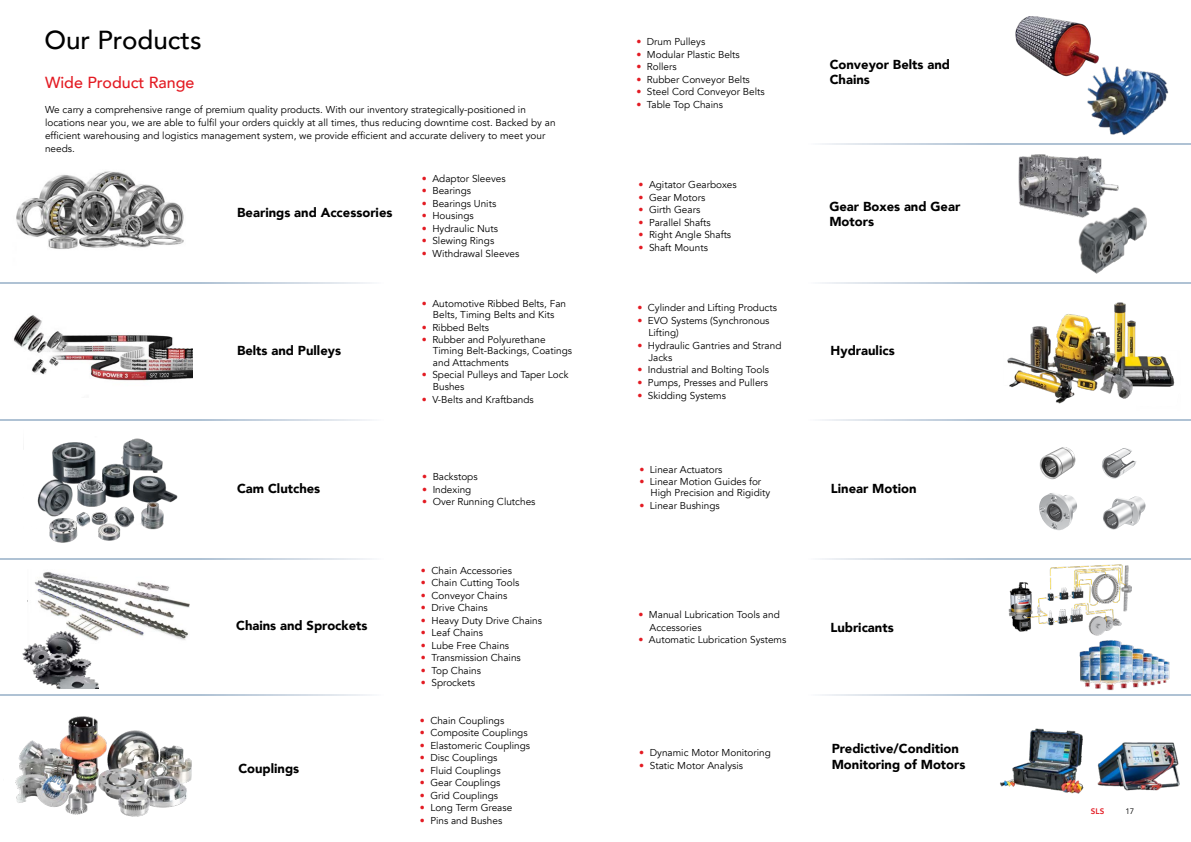
<style>
.page{position:relative;width:1191px;height:842px;background:#fff}
.page>*{position:absolute;margin:0;border:0;box-sizing:border-box;transform-origin:0 0}
.t1{font:500 26px "Avenir";color:#000}
.t2{font:500 16px "Avenir";color:#e31b23}
.t3{font:900 13px/15.6px "Avenir";color:#000}
.t4{font:10px/11px "Avenir";color:#000}
.t5{font:800 8px "Avenir";color:#e31b23}
.t6{font:8px "Avenir";color:#000}
.s1{color:#e31b23}
</style>
<div class="page">
<img style="left:13px;top:315px;width:179px;height:66px">
<img style="left:37px;top:438px;width:141px;height:105px">
<img style="left:15px;top:716px;width:177px;height:101px">
<img style="left:16px;top:171px;width:168px;height:78px">
<img style="left:34px;top:572px;width:155px;height:68px">
<img style="left:22px;top:630px;width:76px;height:59px">
<img style="left:1018px;top:154px;width:101px;height:56px">
<img style="left:1044px;top:207px;width:103px;height:67px">
<img style="left:1079px;top:640px;width:91px;height:51px">
<img style="left:1008px;top:564px;width:123px;height:72px">
<img style="left:1007px;top:302px;width:168px;height:102px">
<img style="left:1015px;top:16px;width:84px;height:61px">
<img style="left:1085px;top:67px;width:84px;height:68px">
<img style="left:1039px;top:447px;width:37px;height:33px">
<img style="left:1097px;top:742px;width:83px;height:49px">
<img style="left:1000px;top:728px;width:84px;height:66px">
<img style="left:1102px;top:448px;width:34px;height:31px">
<img style="left:1039px;top:493px;width:38px;height:38px">
<img style="left:1103px;top:496px;width:42px;height:34px">
<svg style="left:822px;top:143px;width:369px;height:2px"></svg>
<svg style="left:822px;top:282px;width:369px;height:1px"></svg>
<svg style="left:822px;top:420px;width:369px;height:1px"></svg>
<svg style="left:822px;top:558px;width:369px;height:1px"></svg>
<svg style="left:822px;top:694px;width:369px;height:2px"></svg>
<svg style="left:0;top:694px;width:370px;height:2px"></svg>
<svg style="left:0;top:558px;width:370px;height:1px"></svg>
<svg style="left:0;top:420px;width:370px;height:1px"></svg>
<svg style="left:0;top:282px;width:370px;height:1px"></svg>
<p class="t1" style="left:45px;top:17px;width:158px">Our Products</p>
<p class="t2" style="left:45px;top:68px;width:151px">Wide Product Range</p>
<p class="t4" style="left:45px;top:103px;width:512px;line-height:13px">We carry a comprehensive range of premium quality products. With our inventory strategically-positioned in locations near you, we are able to fulfil your orders quickly at all times, thus reducing downtime cost. Backed by an efficient warehousing and logistics management system, we provide efficient and accurate delivery to meet your needs.</p>
<p class="t3" style="left:237px;top:205px;width:157px">Bearings and Accessories</p>
<p class="t3" style="left:237px;top:343px;width:106px">Belts and Pulleys</p>
<p class="t3" style="left:237px;top:481px;width:85px">Cam Clutches</p>
<p class="t3" style="left:236px;top:617px;width:133px">Chains and Sprockets</p>
<p class="t3" style="left:238px;top:760px;width:62px">Couplings</p>
<p class="t4" style="left:422px;top:173px;width:85px"><span class="s1">•</span> Adaptor Sleeves</p>
<p class="t4" style="left:422px;top:185px;width:51px"><span class="s1">•</span> Bearings</p>
<p class="t4" style="left:422px;top:198px;width:76px"><span class="s1">•</span> Bearings Units</p>
<p class="t4" style="left:422px;top:210px;width:53px"><span class="s1">•</span> Housings</p>
<p class="t4" style="left:422px;top:223px;width:78px"><span class="s1">•</span> Hydraulic Nuts</p>
<p class="t4" style="left:422px;top:235px;width:74px"><span class="s1">•</span> Slewing Rings</p>
<p class="t4" style="left:422px;top:248px;width:99px"><span class="s1">•</span> Withdrawal Sleeves</p>
<p class="t4" style="left:422px;top:298px;width:146px;text-align:center"><span class="s1">•</span> Automotive Ribbed Belts, Fan<br>Belts, Timing Belts and Kits</p>
<p class="t4" style="left:422px;top:322px;width:69px"><span class="s1">•</span> Ribbed Belts</p>
<p class="t4" style="left:433px;top:334px;width:141px;text-indent:-11px"><span class="s1">•</span> Rubber and Polyurethane<br>Timing Belt-Backings, Coatings</p>
<p class="t4" style="left:433px;top:357px;width:77px">and Attachments</p>
<p class="t4" style="left:433px;top:369px;width:137px;line-height:12px;text-indent:-11px"><span class="s1">•</span> Special Pulleys and Taper Lock<br>Bushes</p>
<p class="t4" style="left:422px;top:394px;width:114px"><span class="s1">•</span> V-Belts and Kraftbands</p>
<p class="t4" style="left:422px;top:472px;width:57px"><span class="s1">•</span> Backstops</p>
<p class="t4" style="left:422px;top:484px;width:51px"><span class="s1">•</span> Indexing</p>
<p class="t4" style="left:422px;top:497px;width:115px"><span class="s1">•</span> Over Running Clutches</p>
<p class="t4" style="left:421px;top:565px;width:93px"><span class="s1">•</span> Chain Accessories</p>
<p class="t4" style="left:421px;top:577px;width:100px"><span class="s1">•</span> Chain Cutting Tools</p>
<p class="t4" style="left:421px;top:590px;width:88px"><span class="s1">•</span> Conveyor Chains</p>
<p class="t4" style="left:421px;top:602px;width:68px"><span class="s1">•</span> Drive Chains</p>
<p class="t4" style="left:421px;top:615px;width:123px"><span class="s1">•</span> Heavy Duty Drive Chains</p>
<p class="t4" style="left:421px;top:627px;width:64px"><span class="s1">•</span> Leaf Chains</p>
<p class="t4" style="left:421px;top:640px;width:90px"><span class="s1">•</span> Lube Free Chains</p>
<p class="t4" style="left:421px;top:652px;width:101px"><span class="s1">•</span> Transmission Chains</p>
<p class="t4" style="left:421px;top:665px;width:62px"><span class="s1">•</span> Top Chains</p>
<p class="t4" style="left:421px;top:677px;width:56px"><span class="s1">•</span> Sprockets</p>
<p class="t4" style="left:420px;top:715px;width:86px"><span class="s1">•</span> Chain Couplings</p>
<p class="t4" style="left:420px;top:727px;width:109px"><span class="s1">•</span> Composite Couplings</p>
<p class="t4" style="left:420px;top:740px;width:112px"><span class="s1">•</span> Elastomeric Couplings</p>
<p class="t4" style="left:420px;top:752px;width:79px"><span class="s1">•</span> Disc Couplings</p>
<p class="t4" style="left:420px;top:765px;width:82px"><span class="s1">•</span> Fluid Couplings</p>
<p class="t4" style="left:420px;top:777px;width:82px"><span class="s1">•</span> Gear Couplings</p>
<p class="t4" style="left:420px;top:790px;width:80px"><span class="s1">•</span> Grid Couplings</p>
<p class="t4" style="left:420px;top:802px;width:94px"><span class="s1">•</span> Long Term Grease</p>
<p class="t4" style="left:420px;top:815px;width:84px"><span class="s1">•</span> Pins and Bushes</p>
<p class="t4" style="left:636px;top:36px;width:70px"><span class="s1">•</span> Drum Pulleys</p>
<p class="t4" style="left:636px;top:49px;width:105px"><span class="s1">•</span> Modular Plastic Belts</p>
<p class="t4" style="left:636px;top:61px;width:42px"><span class="s1">•</span> Rollers</p>
<p class="t4" style="left:636px;top:74px;width:115px"><span class="s1">•</span> Rubber Conveyor Belts</p>
<p class="t4" style="left:636px;top:86px;width:130px"><span class="s1">•</span> Steel Cord Conveyor Belts</p>
<p class="t4" style="left:636px;top:99px;width:88px"><span class="s1">•</span> Table Top Chains</p>
<p class="t4" style="left:638px;top:179px;width:100px"><span class="s1">•</span> Agitator Gearboxes</p>
<p class="t4" style="left:638px;top:192px;width:68px"><span class="s1">•</span> Gear Motors</p>
<p class="t4" style="left:638px;top:204px;width:63px"><span class="s1">•</span> Girth Gears</p>
<p class="t4" style="left:638px;top:217px;width:74px"><span class="s1">•</span> Parallel Shafts</p>
<p class="t4" style="left:638px;top:229px;width:94px"><span class="s1">•</span> Right Angle Shafts</p>
<p class="t4" style="left:638px;top:242px;width:71px"><span class="s1">•</span> Shaft Mounts</p>
<p class="t4" style="left:637px;top:303px;width:141px"><span class="s1">•</span> Cylinder and Lifting Products</p>
<p class="t4" style="left:648px;top:314px;width:122px;line-height:12.5px;text-indent:-11px"><span class="s1">•</span> EVO Systems (Synchronous<br>Lifting)</p>
<p class="t4" style="left:648px;top:340px;width:134px;line-height:12px;text-indent:-11px"><span class="s1">•</span> Hydraulic Gantries and Strand<br>Jacks</p>
<p class="t4" style="left:637px;top:365px;width:133px"><span class="s1">•</span> Industrial and Bolting Tools</p>
<p class="t4" style="left:637px;top:377px;width:132px"><span class="s1">•</span> Pumps, Presses and Pullers</p>
<p class="t4" style="left:637px;top:390px;width:90px"><span class="s1">•</span> Skidding Systems</p>
<p class="t4" style="left:639px;top:464px;width:84px"><span class="s1">•</span> Linear Actuators</p>
<p class="t4" style="left:650px;top:476px;width:121px;text-indent:-11px"><span class="s1">•</span> Linear Motion Guides for<br>High Precision and Rigidity</p>
<p class="t4" style="left:639px;top:500px;width:82px"><span class="s1">•</span> Linear Bushings</p>
<p class="t4" style="left:649px;top:609px;width:132px;line-height:12.5px;text-indent:-11px"><span class="s1">•</span> Manual Lubrication Tools and<br>Accessories</p>
<p class="t4" style="left:638px;top:634px;width:149px"><span class="s1">•</span> Automatic Lubrication Systems</p>
<p class="t4" style="left:639px;top:747px;width:133px"><span class="s1">•</span> Dynamic Motor Monitoring</p>
<p class="t4" style="left:639px;top:760px;width:105px"><span class="s1">•</span> Static Motor Analysis</p>
<p class="t3" style="left:829px;top:56px;width:122px">Conveyor Belts and<br>Chains</p>
<p class="t3" style="left:829px;top:198px;width:132px">Gear Boxes and Gear<br>Motors</p>
<p class="t3" style="left:830px;top:342px;width:66px">Hydraulics</p>
<p class="t3" style="left:831px;top:480px;width:87px">Linear Motion</p>
<p class="t3" style="left:830px;top:619px;width:65px">Lubricants</p>
<p class="t3" style="left:831px;top:741px;width:135px">Predictive/Condition<br>Monitoring of Motors</p>
<p class="t5" style="left:1091px;top:805px;width:15px">SLS</p>
<p class="t6" style="left:1125px;top:806px;width:10px">17</p>
</div>
